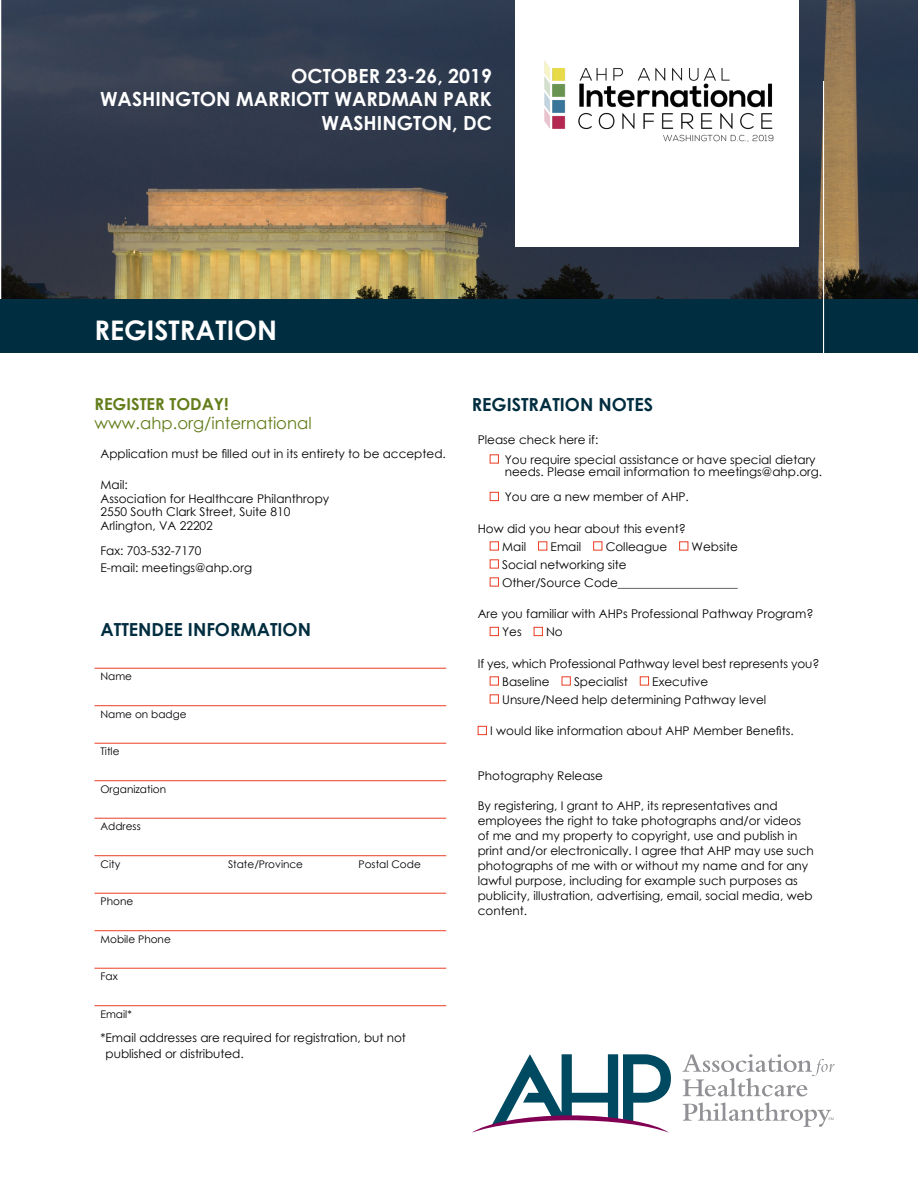
<style>
.page{position:relative;width:918px;height:1188px;background:#fff}
.page>*{position:absolute;margin:0;border:0;box-sizing:border-box;transform-origin:0 0}
.t1{font:700 27px "Century Gothic";color:#fff}
.t2{font:700 19.5px/23.4px "Century Gothic";color:#fff;text-align:right}
.t3{font:700 18px "Century Gothic";color:#002d3f}
.t4{font:16.5px "Century Gothic";color:#637d1a}
.t5{font:700 16.5px "Century Gothic";color:#637d1a}
.t6{font:12px/15px "Century Gothic";color:#000}
.t7{font:10.5px "Century Gothic";color:#000}
</style>
<div class="page">
<svg style="left:1px;top:0;width:917px;height:299px;background:#4c4d4e"></svg>
<div style="left:0;top:299px;width:918px;height:54px;background:#002d3f"></div>
<hr style="left:94px;top:668px;width:352px;height:1px;background:#ec3e25">
<hr style="left:94px;top:705px;width:352px;height:1px;background:#ec3e25">
<hr style="left:94px;top:743px;width:352px;height:1px;background:#ec3e25">
<hr style="left:94px;top:780px;width:352px;height:1px;background:#ec3e25">
<hr style="left:94px;top:818px;width:352px;height:1px;background:#ec3e25">
<hr style="left:94px;top:855px;width:352px;height:1px;background:#ec3e25">
<hr style="left:94px;top:893px;width:352px;height:1px;background:#ec3e25">
<hr style="left:94px;top:930px;width:352px;height:1px;background:#ec3e25">
<hr style="left:94px;top:968px;width:352px;height:1px;background:#ec3e25">
<hr style="left:94px;top:1005px;width:352px;height:1px;background:#ec3e25">
<div style="left:516px;top:0;width:283px;height:246px;background:#fff"></div>
<hr style="left:823px;top:81px;width:1px;height:279px;background:#fff">
<div style="left:490px;top:454px;width:9px;height:10px;border:1px solid #ec3e25"></div>
<div style="left:490px;top:492px;width:9px;height:9px;border:1px solid #ec3e25"></div>
<div style="left:490px;top:541px;width:9px;height:10px;border:1px solid #ec3e25"></div>
<div style="left:538px;top:541px;width:9px;height:10px;border:1px solid #ec3e25"></div>
<div style="left:593px;top:541px;width:9px;height:10px;border:1px solid #ec3e25"></div>
<div style="left:679px;top:541px;width:9px;height:10px;border:1px solid #ec3e25"></div>
<div style="left:490px;top:559px;width:9px;height:10px;border:1px solid #ec3e25"></div>
<div style="left:490px;top:577px;width:9px;height:10px;border:1px solid #ec3e25"></div>
<div style="left:490px;top:627px;width:9px;height:9px;border:1px solid #ec3e25"></div>
<div style="left:534px;top:627px;width:9px;height:9px;border:1px solid #ec3e25"></div>
<div style="left:490px;top:676px;width:9px;height:10px;border:1px solid #ec3e25"></div>
<div style="left:562px;top:676px;width:9px;height:10px;border:1px solid #ec3e25"></div>
<div style="left:640px;top:676px;width:9px;height:10px;border:1px solid #ec3e25"></div>
<div style="left:490px;top:694px;width:9px;height:10px;border:1px solid #ec3e25"></div>
<div style="left:478px;top:726px;width:9px;height:9px;border:1px solid #ec3e25"></div>
<img style="left:544px;top:60px;width:230px;height:82px">
<svg style="left:472px;top:1054px;width:199px;height:79px"></svg>
<svg style="left:682px;top:1054px;width:153px;height:42px"></svg>
<svg style="left:683px;top:1103px;width:151px;height:24px"></svg>
<h2 class="t2" style="left:100px;top:63px;width:393px">OCTOBER 23-26, 2019<br>WASHINGTON MARRIOTT WARDMAN PARK<br>WASHINGTON, DC</h2>
<h1 class="t1" style="left:94px;top:310px;width:184px">REGISTRATION</h1>
<h3 class="t5" style="left:94px;top:391px;width:136px">REGISTER TODAY!</h3>
<h3 class="t4" style="left:94px;top:412px;width:219px">www.ahp.org/international</h3>
<p class="t6" style="left:100px;top:446px;width:347px">Application must be filled out in its entirety to be accepted.</p>
<p class="t6" style="left:100px;top:478px;width:230px;line-height:13.5px">Mail:<br>Association for Healthcare Philanthropy<br>2550 South Clark Street, Suite 810<br>Arlington, VA 22202</p>
<p class="t6" style="left:100px;top:543px;width:153px;line-height:16.5px">Fax: 703-532-7170<br>E-mail: meetings@ahp.org</p>
<h3 class="t3" style="left:100px;top:615px;width:212px">ATTENDEE INFORMATION</h3>
<p class="t7" style="left:100px;top:669px;width:33px">Name</p>
<p class="t7" style="left:100px;top:707px;width:88px">Name on badge</p>
<p class="t7" style="left:100px;top:744px;width:21px">Title</p>
<p class="t7" style="left:100px;top:782px;width:67px">Organization</p>
<p class="t7" style="left:100px;top:819px;width:42px">Address</p>
<p class="t7" style="left:100px;top:857px;width:21px">City</p>
<p class="t7" style="left:228px;top:857px;width:77px">State/Province</p>
<p class="t7" style="left:359px;top:857px;width:64px">Postal Code</p>
<p class="t7" style="left:101px;top:894px;width:34px">Phone</p>
<p class="t7" style="left:101px;top:932px;width:72px">Mobile Phone</p>
<p class="t7" style="left:101px;top:969px;width:19px">Fax</p>
<p class="t7" style="left:101px;top:1007px;width:33px">Email*</p>
<p class="t6" style="left:106px;top:1029px;width:302px;line-height:16.5px;text-indent:-5px">*Email addresses are required for registration, but not published or distributed.</p>
<h3 class="t3" style="left:472px;top:391px;width:183px">REGISTRATION NOTES</h3>
<p class="t6" style="left:505px;top:430px;width:312px;line-height:19.5px;text-indent:-27px">Please check here if:<br>You require special assistance or have special dietary</p>
<p class="t6" style="left:505px;top:458px;width:319px;line-height:25.5px">needs. Please email information to meetings@ahp.org.<br>You are a new member of AHP.</p>
<p class="t6" style="left:502px;top:519px;width:185px;line-height:18px;text-indent:-24px">How did you hear about this event?<br>Mail</p>
<p class="t6" style="left:551px;top:538px;width:32px">Email</p>
<p class="t6" style="left:606px;top:538px;width:63px">Colleague</p>
<p class="t6" style="left:692px;top:538px;width:48px">Website</p>
<p class="t6" style="left:502px;top:555px;width:237px;line-height:18px">Social networking site<br>Other/Source Code____________________</p>
<p class="t6" style="left:502px;top:604px;width:313px;line-height:18px;text-indent:-24px">Are you familiar with AHPs Professional Pathway Program?<br>Yes</p>
<p class="t6" style="left:546px;top:624px;width:18px">No</p>
<p class="t6" style="left:502px;top:654px;width:319px;line-height:18px;text-indent:-24px">If yes, which Professional Pathway level best represents you?<br>Baseline</p>
<p class="t6" style="left:502px;top:672px;width:266px;line-height:18px;text-indent:150px">Executive<br>Unsure/Need help determining Pathway level</p>
<p class="t6" style="left:490px;top:723px;width:305px">I would like information about AHP Member Benefits.</p>
<p class="t6" style="left:478px;top:768px;width:127px">Photography Release</p>
<p class="t6" style="left:478px;top:798px;width:338px">By registering, I grant to AHP, its representatives and employees the right to take photographs and/or videos of me and my property to copyright, use and publish in print and/or electronically. I agree that AHP may use such photographs of me with or without my name and for any lawful purpose, including for example such purposes as publicity, illustration, advertising, email, social media, web content.</p>
<p class="t6" style="left:574px;top:673px;width:55px">Specialist</p>
</div>
